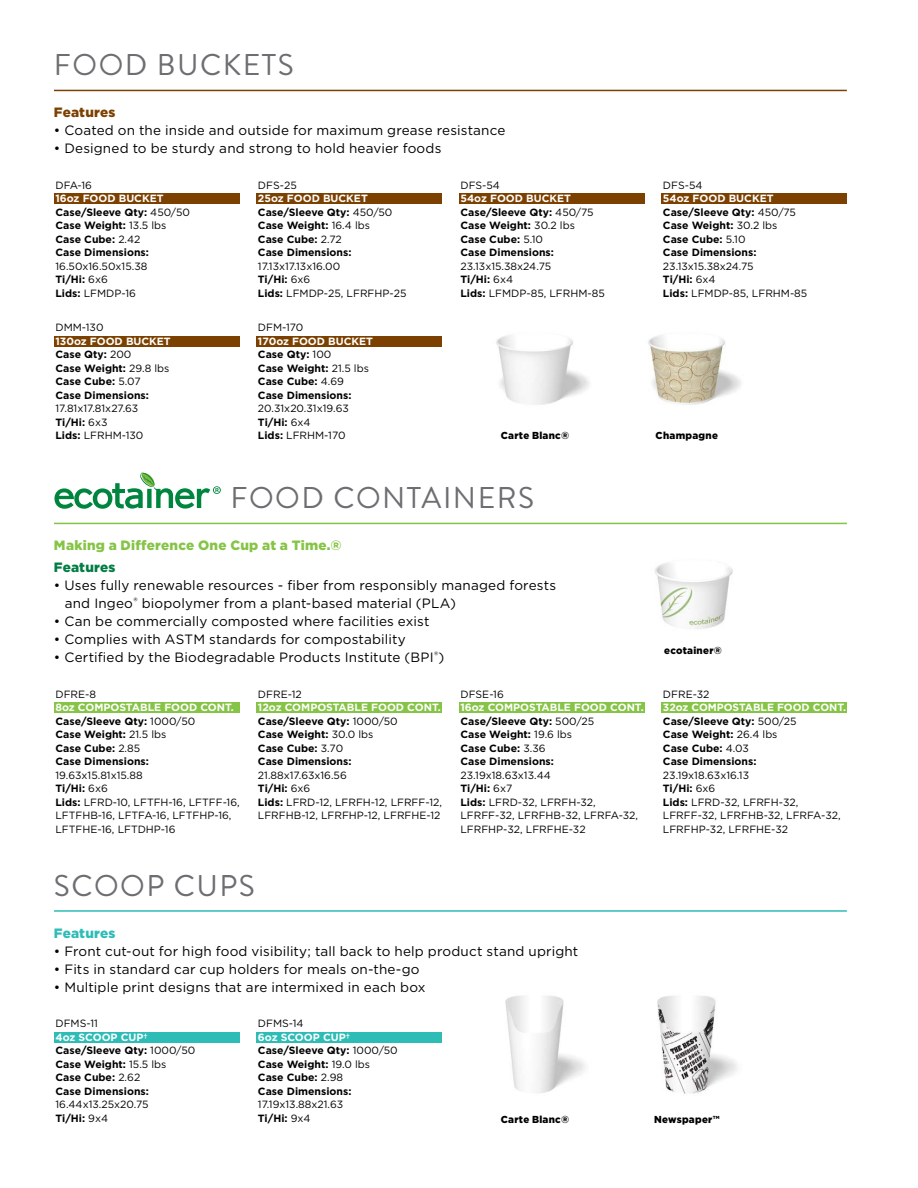
<style>
.page{position:relative;width:918px;height:1188px;background:#fff}
.page>*{position:absolute;margin:0;border:0;box-sizing:border-box;transform-origin:0 0}
.t1{font:30px "Brandon Grotesque";letter-spacing:.05em;color:#6d6e71}
.t2{font:13.5px/18px "Gotham";letter-spacing:.01em;color:#000}
.t3{font:900 13.5px "Gotham";letter-spacing:.02em;color:#85c446}
.t4{font:900 13.5px "Gotham";letter-spacing:.015em;color:#007d43}
.t5{font:900 13.5px "Gotham";letter-spacing:.015em;color:#7c4100}
.t6{font:900 13.5px "Gotham";letter-spacing:.015em;color:#2dbcb6}
.t7{font:700 10.5px/13.5px "Gotham";color:#000}
.t8{font:10.5px/13.5px "Gotham";color:#000}
.t9{font:900 10.2px "Gotham";letter-spacing:.03em;color:#000}
.s1{color:#fff}
.s2{font-weight:400}
.s3{font-weight:700}
</style>
<div class="page">
<img style="left:612px;top:522px;width:162px;height:107px">
<div style="left:54px;top:193px;width:186px;height:11px;background:#7c4100"></div>
<div style="left:54px;top:702px;width:186px;height:11px;background:#85c446"></div>
<div style="left:54px;top:336px;width:186px;height:10px;background:#7c4100"></div>
<div style="left:256px;top:336px;width:186px;height:10px;background:#7c4100"></div>
<div style="left:256px;top:193px;width:186px;height:11px;background:#7c4100"></div>
<div style="left:256px;top:702px;width:186px;height:11px;background:#85c446"></div>
<div style="left:459px;top:193px;width:185px;height:11px;background:#7c4100"></div>
<div style="left:459px;top:702px;width:185px;height:11px;background:#85c446"></div>
<div style="left:661px;top:193px;width:186px;height:11px;background:#7c4100"></div>
<div style="left:661px;top:702px;width:186px;height:11px;background:#85c446"></div>
<svg style="left:54px;top:472px;width:167px;height:37px"></svg>
<hr style="left:54px;top:523px;width:793px;height:1px;background:#85c446">
<hr style="left:54px;top:90px;width:793px;height:1px;background:#7c4100">
<img style="left:496px;top:335px;width:93px;height:70px">
<img style="left:648px;top:335px;width:93px;height:70px">
<img style="left:505px;top:996px;width:80px;height:97px">
<img style="left:657px;top:996px;width:80px;height:98px">
<div style="left:54px;top:1032px;width:186px;height:10px;background:#2dbcb6"></div>
<div style="left:256px;top:1032px;width:186px;height:10px;background:#2dbcb6"></div>
<hr style="left:54px;top:910px;width:793px;height:2px;background:#2dbcb6">
<h1 class="t1" style="left:54px;top:44px;width:241px">FOOD BUCKETS</h1>
<p class="t5" style="left:54px;top:105px;width:63px">Features</p>
<p class="t2" style="left:54px;top:121px;width:453px">• Coated on the inside and outside for maximum grease resistance</p>
<p class="t2" style="left:54px;top:139px;width:389px">• Designed to be sturdy and strong to hold heavier foods</p>
<p class="t8" style="left:55px;top:178px;width:38px">DFA-16</p>
<p class="t7" style="left:55px;top:192px;width:136px"><span class="s1">16oz FOOD BUCKET<br></span>Case/Sleeve Qty: <span class="s2">450/50<br></span>Case Weight: <span class="s2">13.5 lbs<br></span>Case Cube: <span class="s2">2.42<br></span>Case Dimensions:</p>
<p class="t8" style="left:55px;top:259px;width:93px">16.50x16.50x15.38<br><span class="s3">Ti/Hi:</span> 6x6<br><span class="s3">Lids:</span> LFMDP-16</p>
<p class="t8" style="left:258px;top:178px;width:40px">DFS-25</p>
<p class="t7" style="left:258px;top:192px;width:136px"><span class="s1">25oz FOOD BUCKET<br></span>Case/Sleeve Qty: <span class="s2">450/50<br></span>Case Weight: <span class="s2">16.4 lbs<br></span>Case Cube: <span class="s2">2.72<br></span>Case Dimensions:</p>
<p class="t8" style="left:258px;top:259px;width:150px">17.13x17.13x16.00<br><span class="s3">Ti/Hi:</span> 6x6<br><span class="s3">Lids:</span> LFMDP-25, LFRFHP-25</p>
<p class="t8" style="left:460px;top:178px;width:41px">DFS-54</p>
<p class="t7" style="left:460px;top:192px;width:135px"><span class="s1">54oz FOOD BUCKET<br></span>Case/Sleeve Qty: <span class="s2">450/75<br></span>Case Weight: <span class="s2">30.2 lbs<br></span>Case Cube: <span class="s2">5.10<br></span>Case Dimensions:</p>
<p class="t8" style="left:460px;top:259px;width:146px">23.13x15.38x24.75<br><span class="s3">Ti/Hi:</span> 6x4<br><span class="s3">Lids:</span> LFMDP-85, LFRHM-85</p>
<p class="t8" style="left:663px;top:178px;width:41px">DFS-54</p>
<p class="t7" style="left:663px;top:192px;width:135px"><span class="s1">54oz FOOD BUCKET<br></span>Case/Sleeve Qty: <span class="s2">450/75<br></span>Case Weight: <span class="s2">30.2 lbs<br></span>Case Cube: <span class="s2">5.10<br></span>Case Dimensions:</p>
<p class="t8" style="left:663px;top:259px;width:146px">23.13x15.38x24.75<br><span class="s3">Ti/Hi:</span> 6x4<br><span class="s3">Lids:</span> LFMDP-85, LFRHM-85</p>
<p class="t8" style="left:55px;top:321px;width:50px">DMM-130</p>
<p class="t7" style="left:55px;top:334px;width:117px"><span class="s1">130oz FOOD BUCKET<br></span>Case Qty: <span class="s2">200<br></span>Case Weight: <span class="s2">29.8 lbs<br></span>Case Cube: <span class="s2">5.07<br></span>Case Dimensions:</p>
<p class="t8" style="left:55px;top:402px;width:89px">17.81x17.81x27.63<br><span class="s3">Ti/Hi:</span> 6x3<br><span class="s3">Lids:</span> LFRHM-130</p>
<p class="t8" style="left:258px;top:321px;width:47px">DFM-170</p>
<p class="t7" style="left:258px;top:334px;width:117px"><span class="s1">170oz FOOD BUCKET<br></span>Case Qty: <span class="s2">100<br></span>Case Weight: <span class="s2">21.5 lbs<br></span>Case Cube: <span class="s2">4.69<br></span>Case Dimensions:</p>
<p class="t8" style="left:258px;top:402px;width:92px">20.31x20.31x19.63<br><span class="s3">Ti/Hi:</span> 6x4<br><span class="s3">Lids:</span> LFRHM-170</p>
<p class="t9" style="left:501px;top:430px;width:70px">Carte Blanc®</p>
<p class="t9" style="left:656px;top:430px;width:64px">Champagne</p>
<h1 class="t1" style="left:54px;top:477px;width:482px"><span class="s1">HOLD&amp;GO</span> FOOD CONTAINERS</h1>
<p class="t3" style="left:54px;top:538px;width:289px">Making a Difference One Cup at a Time.®</p>
<p class="t4" style="left:54px;top:559px;width:63px">Features</p>
<p class="t2" style="left:65px;top:576px;width:493px;text-indent:-11px">• Uses fully renewable resources - fiber from responsibly managed forests and Ingeo<sup>®</sup> biopolymer from a plant-based material (PLA)</p>
<p class="t2" style="left:54px;top:612px;width:377px">• Can be commercially composted where facilities exist</p>
<p class="t2" style="left:54px;top:630px;width:353px">• Complies with ASTM standards for compostability</p>
<p class="t2" style="left:54px;top:648px;width:392px">• Certified by the Biodegradable Products Institute (BPI<sup>®</sup>)</p>
<p class="t8" style="left:55px;top:687px;width:42px">DFRE-8</p>
<p class="t7" style="left:55px;top:701px;width:180px"><span class="s1">8oz COMPOSTABLE FOOD CONT.<br></span>Case/Sleeve Qty: <span class="s2">1000/50<br></span>Case Weight: <span class="s2">21.5 lbs<br></span>Case Cube: <span class="s2">2.85<br></span>Case Dimensions:</p>
<p class="t8" style="left:55px;top:768px;width:186px">19.63x15.81x15.88<br><span class="s3">Ti/Hi:</span> 6x6<br><span class="s3">Lids:</span> LFRD-10, LFTFH-16, LFTFF-16,<br>LFTFHB-16, LFTFA-16, LFTFHP-16,<br>LFTFHE-16, LFTDHP-16</p>
<p class="t8" style="left:258px;top:687px;width:45px">DFRE-12</p>
<p class="t7" style="left:258px;top:701px;width:184px"><span class="s1">12oz COMPOSTABLE FOOD CONT.<br></span>Case/Sleeve Qty: <span class="s2">1000/50<br></span>Case Weight: <span class="s2">30.0 lbs<br></span>Case Cube: <span class="s2">3.70<br></span>Case Dimensions:</p>
<p class="t8" style="left:258px;top:768px;width:186px">21.88x17.63x16.56<br><span class="s3">Ti/Hi:</span> 6x6<br><span class="s3">Lids:</span> LFRD-12, LFRFH-12, LFRFF-12,<br>LFRFHB-12, LFRFHP-12, LFRFHE-12</p>
<p class="t8" style="left:460px;top:687px;width:45px">DFSE-16</p>
<p class="t7" style="left:460px;top:701px;width:185px"><span class="s1">16oz COMPOSTABLE FOOD CONT.<br></span>Case/Sleeve Qty: <span class="s2">500/25<br></span>Case Weight: <span class="s2">19.6 lbs<br></span>Case Cube: <span class="s2">3.36<br></span>Case Dimensions:</p>
<p class="t8" style="left:460px;top:768px;width:179px">23.19x18.63x13.44<br><span class="s3">Ti/Hi:</span> 6x7<br><span class="s3">Lids:</span> LFRD-32, LFRFH-32,<br>LFRFF-32, LFRFHB-32, LFRFA-32,<br>LFRFHP-32, LFRFHE-32</p>
<h1 class="t1" style="left:54px;top:865px;width:202px">SCOOP CUPS</h1>
<p class="t6" style="left:54px;top:925px;width:63px">Features</p>
<p class="t2" style="left:54px;top:942px;width:526px">• Front cut-out for high food visibility; tall back to help product stand upright</p>
<p class="t2" style="left:54px;top:960px;width:367px">• Fits in standard car cup holders for meals on-the-go</p>
<p class="t2" style="left:54px;top:978px;width:373px">• Multiple print designs that are intermixed in each box</p>
<p class="t9" style="left:664px;top:644px;width:59px">ecotainer®</p>
<p class="t8" style="left:663px;top:687px;width:48px">DFRE-32</p>
<p class="t7" style="left:663px;top:700px;width:185px"><span class="s1">32oz COMPOSTABLE FOOD CONT.<br></span>Case/Sleeve Qty: <span class="s2">500/25<br></span>Case Weight: <span class="s2">26.4 lbs<br></span>Case Cube: <span class="s2">4.03<br></span>Case Dimensions:</p>
<p class="t8" style="left:663px;top:768px;width:179px">23.19x18.63x16.13<br><span class="s3">Ti/Hi:</span> 6x6<br><span class="s3">Lids:</span> LFRD-32, LFRFH-32,<br>LFRFF-32, LFRFHB-32, LFRFA-32,<br>LFRFHP-32, LFRFHE-32</p>
<p class="t8" style="left:55px;top:1017px;width:44px">DFMS-11</p>
<p class="t7" style="left:55px;top:1030px;width:141px"><span class="s1">4oz SCOOP CUP†<br></span>Case/Sleeve Qty: <span class="s2">1000/50<br></span>Case Weight: <span class="s2">15.5 lbs<br></span>Case Cube: <span class="s2">2.62<br></span>Case Dimensions:</p>
<p class="t8" style="left:55px;top:1098px;width:95px">16.44x13.25x20.75<br><span class="s3">Ti/Hi:</span> 9x4</p>
<p class="t8" style="left:258px;top:1017px;width:47px">DFMS-14</p>
<p class="t7" style="left:258px;top:1030px;width:141px"><span class="s1">6oz SCOOP CUP†<br></span>Case/Sleeve Qty: <span class="s2">1000/50<br></span>Case Weight: <span class="s2">19.0 lbs<br></span>Case Cube: <span class="s2">2.98<br></span>Case Dimensions:</p>
<p class="t8" style="left:258px;top:1098px;width:87px">17.19x13.88x21.63<br><span class="s3">Ti/Hi:</span> 9x4</p>
<p class="t9" style="left:501px;top:1114px;width:70px">Carte Blanc®</p>
<p class="t9" style="left:654px;top:1114px;width:67px">Newspaper™</p>
</div>
